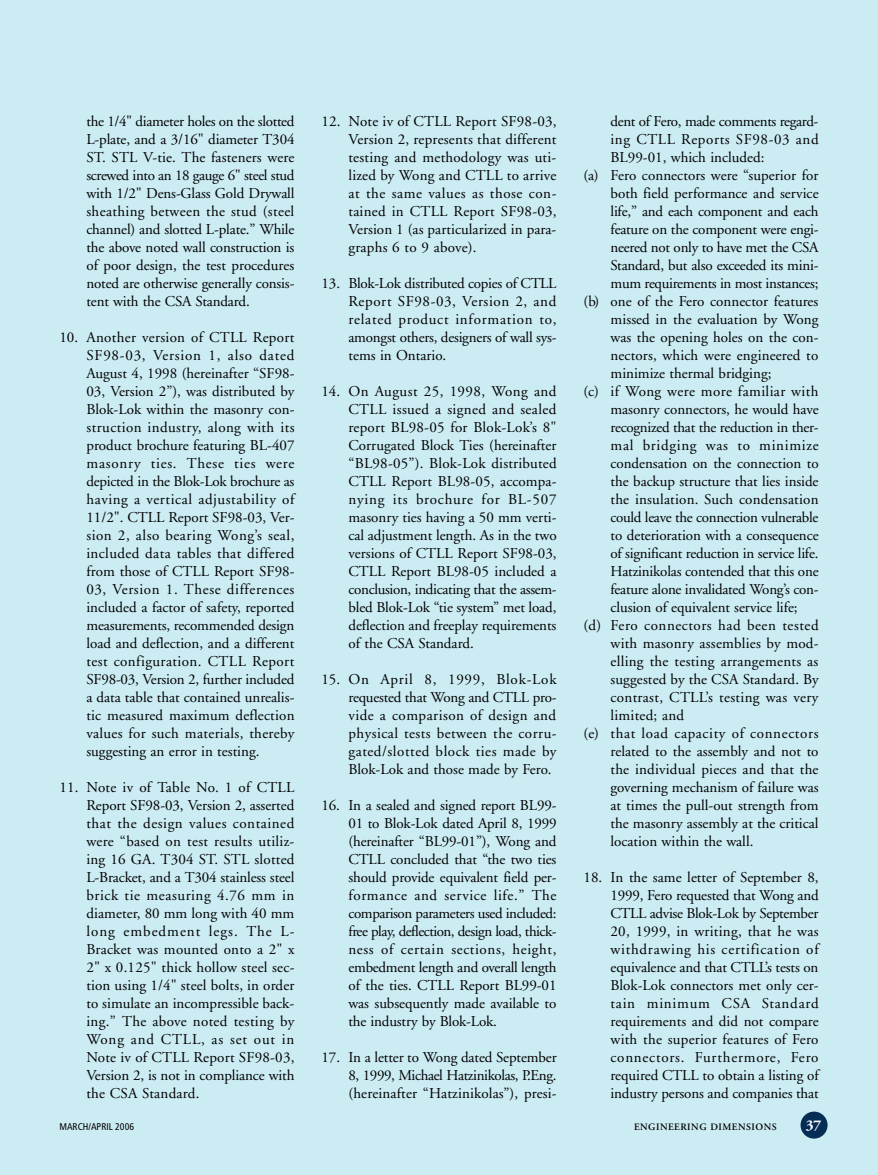
<style>
.page{position:relative;width:878px;height:1175px;background:#fff}
.page>*{position:absolute;margin:0;border:0;box-sizing:border-box;transform-origin:0 0}
.t1{font:15px/18px "Adobe Garamond";color:#000;text-align:justify}
.t2{font:15px "Adobe Garamond";letter-spacing:-.02em;color:#000}
.t3{font:15px "Adobe Garamond";letter-spacing:.04em;color:#000}
.t4{font:15px "Adobe Garamond";letter-spacing:-.025em;color:#000}
.t5{font:15px "Adobe Garamond";letter-spacing:.035em;color:#000}
.t6{font:15px "Adobe Garamond";letter-spacing:.025em;color:#000}
.t7{font:15px "Adobe Garamond";letter-spacing:.02em;color:#000}
.t8{font:15px "Adobe Garamond";letter-spacing:.045em;color:#000}
.t9{font:700 15px "Adobe Garamond";color:#fff}
.t10{font:600 9.75px "Adobe Garamond";letter-spacing:.05em;color:#000}
.t11{font:condensed 9.75px "Frutiger";color:#000}
</style>
<div class="page">
<div style="left:0;top:0;width:878px;height:1174px;background:#ccecf4"></div>
<div style="left:800px;top:1111px;width:27px;height:27px;background:#052d56;border-radius:50%"></div>
<p class="t1" style="left:86px;top:114px;width:210px">the 1/4" diameter holes on the slotted L-plate, and a 3/16" diameter T304<br>ST. STL V-tie. The fasteners were screwed into an 18 gauge 6" steel stud with 1/2" Dens-Glass Gold Drywall sheathing between the stud (steel channel) and slotted L-plate.” While the above noted wall construction is of poor design, the test procedures noted are otherwise generally consis&shy;tent with the CSA Standard.</p>
<p class="t1" style="left:86px;top:330px;width:209px;text-indent:-27px">10. Another version of CTLL Report SF98-03, Version 1, also dated August 4, 1998 (hereinafter “SF98- 03, Version 2”), was distributed by Blok-Lok within the masonry con&shy;struction industry, along with its product brochure featuring BL-407 masonry ties. These ties were depicted in the Blok-Lok brochure as having a vertical adjustability of 11/2". CTLL Report SF98-03, Ver&shy;sion 2, also bearing Wong’s seal, included data tables that differed from those of CTLL Report SF98- 03, Version 1. These differences included a factor of safety, reported measurements, recommended design load and deflection, and a different test configuration. CTLL Report SF98-03, Version 2, further included a data table that contained unrealis&shy;tic measured maximum deflection values for such materials, thereby suggesting an error in testing.</p>
<p class="t1" style="left:86px;top:780px;width:209px;text-indent:-27px">11. Note iv of Table No. 1 of CTLL Report SF98-03, Version 2, asserted that the design values contained were “based on test results utiliz&shy;ing 16 GA. T304 ST. STL slotted L-Bracket, and a T304 stainless steel brick tie measuring 4.76 mm in diameter, 80 mm long with 40 mm long embedment legs. The L-Bracket was mounted onto a 2" x 2" x 0.125" thick hollow steel sec&shy;tion using 1/4" steel bolts, in order to simulate an incompressible back&shy;ing.” The above noted testing by Wong and CTLL, as set out in Note iv of CTLL Report SF98-03, Version 2, is not in compliance with the CSA Standard.</p>
<p class="t1" style="left:348px;top:114px;width:210px;text-indent:-27px">12. Note iv of CTLL Report SF98-03, Version 2, represents that different testing and methodology was uti&shy;lized by Wong and CTLL to arrive at the same values as those con&shy;tained in CTLL Report SF98-03, Version 1 (as particularized in para&shy;graphs 6 to 9 above).</p>
<p class="t1" style="left:348px;top:276px;width:210px;text-indent:-27px">13. Blok-Lok distributed copies of CTLL Report SF98-03, Version 2, and related product information to, amongst others, designers of wall sys&shy;tems in Ontario.</p>
<p class="t1" style="left:348px;top:384px;width:210px;text-indent:-27px">14. On August 25, 1998, Wong and CTLL issued a signed and sealed report BL98-05 for Blok-Lok’s 8" Corrugated Block Ties (hereinafter “BL98-05”). Blok-Lok distributed CTLL Report BL98-05, accompa&shy;nying its brochure for BL-507 masonry ties having a 50 mm verti&shy;cal adjustment length. As in the two versions of CTLL Report SF98-03, CTLL Report BL98-05 included a conclusion, indicating that the assem&shy;bled Blok-Lok “tie system” met load, deflection and freeplay requirements of the CSA Standard.</p>
<p class="t1" style="left:348px;top:672px;width:210px;text-indent:-27px">15. On April 8, 1999, Blok-Lok requested that Wong and CTLL pro&shy;vide a comparison of design and physical tests between the corru&shy;gated/slotted block ties made by Blok-Lok and those made by Fero.</p>
<p class="t1" style="left:348px;top:798px;width:210px;text-indent:-27px">16. In a sealed and signed report BL99- 01 to Blok-Lok dated April 8, 1999 (hereinafter “BL99-01”), Wong and CTLL concluded that “the two ties should provide equivalent field per&shy;formance and service life.” The comparison parameters used included: free play, deflection, design load, thick&shy;ness of certain sections, height, embedment length and overall length of the ties. CTLL Report BL99-01 was subsequently made available to the industry by Blok-Lok.</p>
<p class="t1" style="left:348px;top:1050px;width:210px;text-indent:-27px">17. In a letter to Wong dated September 8, 1999, Michael Hatzinikolas, P.Eng. (hereinafter “Hatzinikolas”), presi-</p>
<p class="t4" style="left:610px;top:115px;width:209px">dent of Fero, made comments regard-</p>
<p class="t3" style="left:610px;top:133px;width:210px">ing CTLL Reports SF98-03 and</p>
<p class="t1" style="left:610px;top:150px;width:155px">BL99-01, which included:</p>
<p class="t1" style="left:583px;top:168px;width:236px">(a) Fero connectors were “superior for</p>
<p class="t1" style="left:610px;top:186px;width:209px">both field performance and service</p>
<p class="t1" style="left:610px;top:204px;width:209px">life,” and each component and each</p>
<p class="t1" style="left:610px;top:222px;width:209px">feature on the component were engi-</p>
<p class="t1" style="left:610px;top:240px;width:209px">neered not only to have met the CSA</p>
<p class="t1" style="left:610px;top:258px;width:209px">Standard, but also exceeded its mini-</p>
<p class="t2" style="left:610px;top:277px;width:209px">mum requirements in most instances;</p>
<p class="t1" style="left:583px;top:294px;width:236px">(b) one of the Fero connector features</p>
<p class="t1" style="left:610px;top:312px;width:209px">missed in the evaluation by Wong</p>
<p class="t1" style="left:610px;top:330px;width:209px">was the opening holes on the con-</p>
<p class="t1" style="left:610px;top:348px;width:209px">nectors, which were engineered to</p>
<p class="t1" style="left:610px;top:366px;width:162px">minimize thermal bridging;</p>
<p class="t6" style="left:583px;top:385px;width:236px">(c) if Wong were more familiar with</p>
<p class="t1" style="left:610px;top:402px;width:209px">masonry connectors, he would have</p>
<p class="t2" style="left:610px;top:421px;width:210px">recognized that the reduction in ther-</p>
<p class="t8" style="left:610px;top:439px;width:209px">mal bridging was to minimize</p>
<p class="t1" style="left:610px;top:456px;width:210px">condensation on the connection to</p>
<p class="t1" style="left:610px;top:474px;width:209px">the backup structure that lies inside</p>
<p class="t1" style="left:610px;top:492px;width:209px">the insulation. Such condensation</p>
<p class="t2" style="left:610px;top:511px;width:209px">could leave the connection vulnerable</p>
<p class="t1" style="left:610px;top:528px;width:209px">to deterioration with a consequence</p>
<p class="t2" style="left:610px;top:547px;width:209px">of significant reduction in service life.</p>
<p class="t1" style="left:610px;top:564px;width:210px">Hatzinikolas contended that this one</p>
<p class="t2" style="left:610px;top:583px;width:209px">feature alone invalidated Wong’s con-</p>
<p class="t1" style="left:610px;top:600px;width:189px">clusion of equivalent service life;</p>
<p class="t5" style="left:583px;top:619px;width:237px">(d) Fero connectors had been tested</p>
<p class="t1" style="left:610px;top:636px;width:209px">with masonry assemblies by mod-</p>
<p class="t1" style="left:610px;top:654px;width:209px">elling the testing arrangements as</p>
<p class="t1" style="left:610px;top:672px;width:209px">suggested by the CSA Standard. By</p>
<p class="t7" style="left:610px;top:691px;width:209px">contrast, CTLL’s testing was very</p>
<p class="t1" style="left:610px;top:708px;width:75px">limited; and</p>
<p class="t3" style="left:583px;top:727px;width:236px">(e) that load capacity of connectors</p>
<p class="t1" style="left:610px;top:744px;width:209px">related to the assembly and not to</p>
<p class="t1" style="left:610px;top:762px;width:209px">the individual pieces and that the</p>
<p class="t1" style="left:610px;top:780px;width:209px">governing mechanism of failure was</p>
<p class="t1" style="left:610px;top:798px;width:209px">at times the pull-out strength from</p>
<p class="t1" style="left:610px;top:816px;width:209px">the masonry assembly at the critical</p>
<p class="t1" style="left:610px;top:834px;width:144px">location within the wall.</p>
<p class="t1" style="left:610px;top:870px;width:210px;text-indent:-27px">18. In the same letter of September 8, 1999, Fero requested that Wong and CTLL advise Blok-Lok by September 20, 1999, in writing, that he was withdrawing his certification of equivalence and that CTLL’s tests on Blok-Lok connectors met only cer&shy;tain minimum CSA Standard requirements and did not compare with the superior features of Fero connectors. Furthermore, Fero required CTLL to obtain a listing of industry persons and companies that</p>
<p class="t11" style="left:59px;top:1122px;width:76px">MARCH/APRIL 2006</p>
<p class="t10" style="left:634px;top:1122px;width:144px">ENGINEERING DIMENSIONS</p>
<p class="t9" style="left:805px;top:1118px;width:17px">37</p>
</div>
